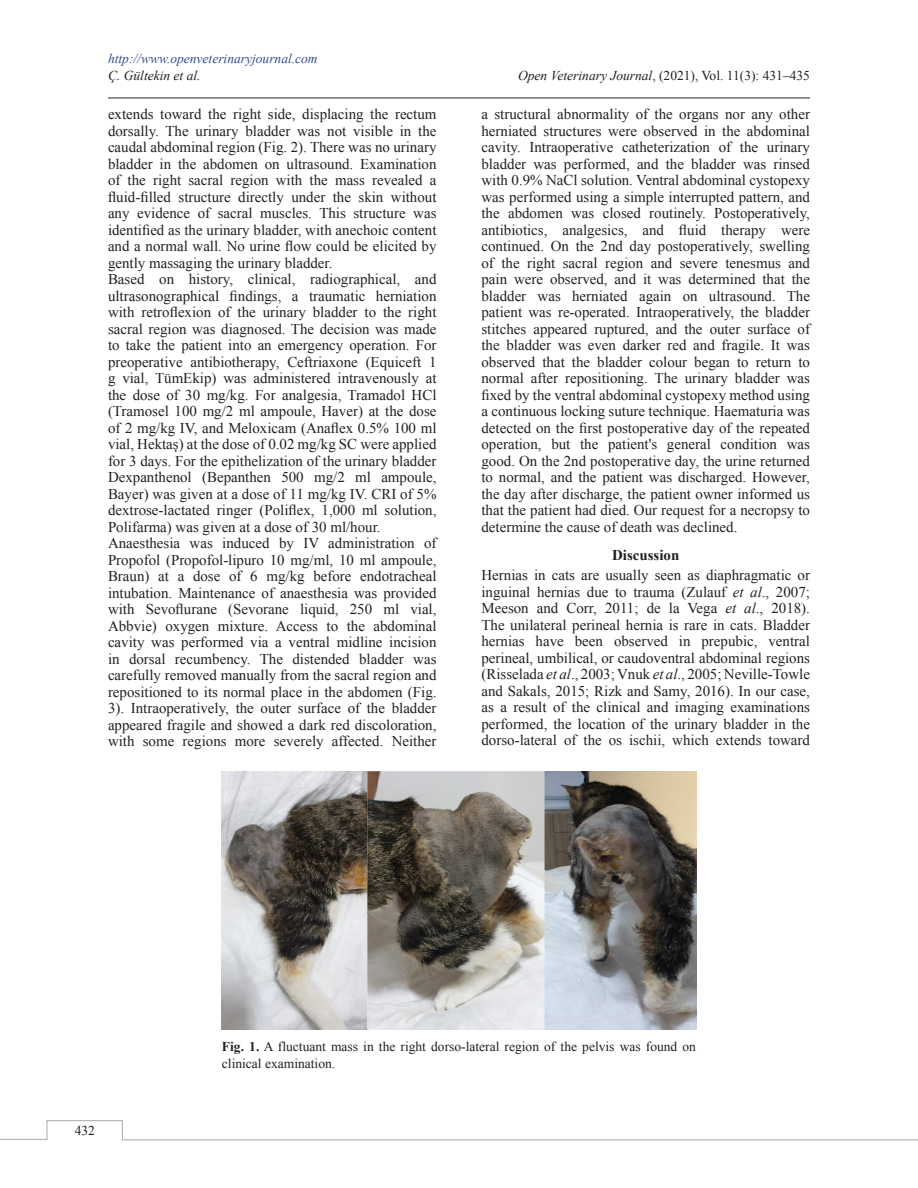
<style>
.page{position:relative;width:918px;height:1188px;background:#fff}
.page>*{position:absolute;margin:0;border:0;box-sizing:border-box;transform-origin:0 0}
.Para{font:15px/16.5px "Times New Roman";color:#231f20;text-align:justify}
.A_Head{font:700 15px "Times New Roman";color:#231f20}
.Fig_Caption{font:13.5px/16.2px "Times New Roman";color:#231f20}
.t1{font:italic 13.5px "Times New Roman";color:#304d94}
.t2{font:italic 13.5px "Times New Roman";color:#231f20}
.s1{font-style:italic}
.s2{font-weight:700}
</style>
<div class="page">
<hr style="left:108px;top:98px;width:702px;height:1px;background:#231f20">
<svg style="left:0;top:1120px;width:918px;height:21px"></svg>
<img style="left:222px;top:772px;width:474px;height:257px">
<p class="t1" style="left:108px;top:50px;width:211px">http://www.openveterinaryjournal.com</p>
<p class="t2" style="left:108px;top:66px;width:94px">Ç. Gültekin et al.</p>
<p class="Fig_Caption" style="left:518px;top:67px;width:293px"><span class="s1">Open Veterinary Journal</span>, (2021), Vol. 11(3): 431–435</p>
<p class="Para" style="left:108px;top:106px;width:330px">extends toward the right side, displacing the rectum dorsally. The urinary bladder was not visible in the caudal abdominal region (Fig. 2). There was no urinary bladder in the abdomen on ultrasound. Examination of the right sacral region with the mass revealed a fluid-filled structure directly under the skin without any evidence of sacral muscles. This structure was identified as the urinary bladder, with anechoic content and a normal wall. No urine flow could be elicited by gently massaging the urinary bladder.</p>
<p class="Para" style="left:108px;top:271px;width:330px">Based on history, clinical, radiographical, and ultrasonographical findings, a traumatic herniation with retroflexion of the urinary bladder to the right sacral region was diagnosed. The decision was made to take the patient into an emergency operation. For preoperative antibiotherapy, Ceftriaxone (Equiceft 1 g vial, TümEkip) was administered intravenously at the dose of 30 mg/kg. For analgesia, Tramadol HCl (Tramosel 100 mg/2 ml ampoule, Haver) at the dose of 2 mg/kg IV, and Meloxicam (Anaflex 0.5% 100 ml vial, Hektaş) at the dose of 0.02 mg/kg SC were applied for 3 days. For the epithelization of the urinary bladder Dexpanthenol (Bepanthen 500 mg/2 ml ampoule, Bayer) was given at a dose of 11 mg/kg IV. CRI of 5% dextrose-lactated ringer (Poliflex, 1,000 ml solution, Polifarma) was given at a dose of 30 ml/hour.</p>
<p class="Para" style="left:108px;top:535px;width:330px">Anaesthesia was induced by IV administration of Propofol (Propofol-lipuro 10 mg/ml, 10 ml ampoule, Braun) at a dose of 6 mg/kg before endotracheal intubation. Maintenance of anaesthesia was provided with Sevoflurane (Sevorane liquid, 250 ml vial, Abbvie) oxygen mixture. Access to the abdominal cavity was performed via a ventral midline incision in dorsal recumbency. The distended bladder was carefully removed manually from the sacral region and repositioned to its normal place in the abdomen (Fig.<br>3). Intraoperatively, the outer surface of the bladder appeared fragile and showed a dark red discoloration, with some regions more severely affected. Neither</p>
<p class="Para" style="left:482px;top:106px;width:330px">a structural abnormality of the organs nor any other herniated structures were observed in the abdominal cavity. Intraoperative catheterization of the urinary bladder was performed, and the bladder was rinsed with 0.9% NaCl solution. Ventral abdominal cystopexy was performed using a simple interrupted pattern, and the abdomen was closed routinely. Postoperatively, antibiotics, analgesics, and fluid therapy were continued. On the 2nd day postoperatively, swelling of the right sacral region and severe tenesmus and pain were observed, and it was determined that the bladder was herniated again on ultrasound. The patient was re-operated. Intraoperatively, the bladder stitches appeared ruptured, and the outer surface of the bladder was even darker red and fragile. It was observed that the bladder colour began to return to normal after repositioning. The urinary bladder was fixed by the ventral abdominal cystopexy method using a continuous locking suture technique. Haematuria was detected on the first postoperative day of the repeated operation, but the patient's general condition was good. On the 2nd postoperative day, the urine returned to normal, and the patient was discharged. However, the day after discharge, the patient owner informed us that the patient had died. Our request for a necropsy to determine the cause of death was declined.</p>
<p class="A_Head" style="left:612px;top:545px;width:69px">Discussion</p>
<p class="Para" style="left:482px;top:567px;width:330px">Hernias in cats are usually seen as diaphragmatic or inguinal hernias due to trauma (Zulauf <span class="s1">et al</span>., 2007; Meeson and Corr, 2011; de la Vega <span class="s1">et al</span>., 2018).<br>The unilateral perineal hernia is rare in cats. Bladder hernias have been observed in prepubic, ventral perineal, umbilical, or caudoventral abdominal regions (Risselada <span class="s1">et al</span>., 2003; Vnuk <span class="s1">et al</span>., 2005; Neville-Towle and Sakals, 2015; Rizk and Samy, 2016). In our case, as a result of the clinical and imaging examinations performed, the location of the urinary bladder in the dorso-lateral of the os ischii, which extends toward</p>
<p class="Fig_Caption" style="left:75px;top:1122px;width:22px">432</p>
<p class="Fig_Caption" style="left:222px;top:1039px;width:476px"><span class="s2">Fig. 1.</span> A fluctuant mass in the right dorso-lateral region of the pelvis was found on clinical examination.</p>
</div>
